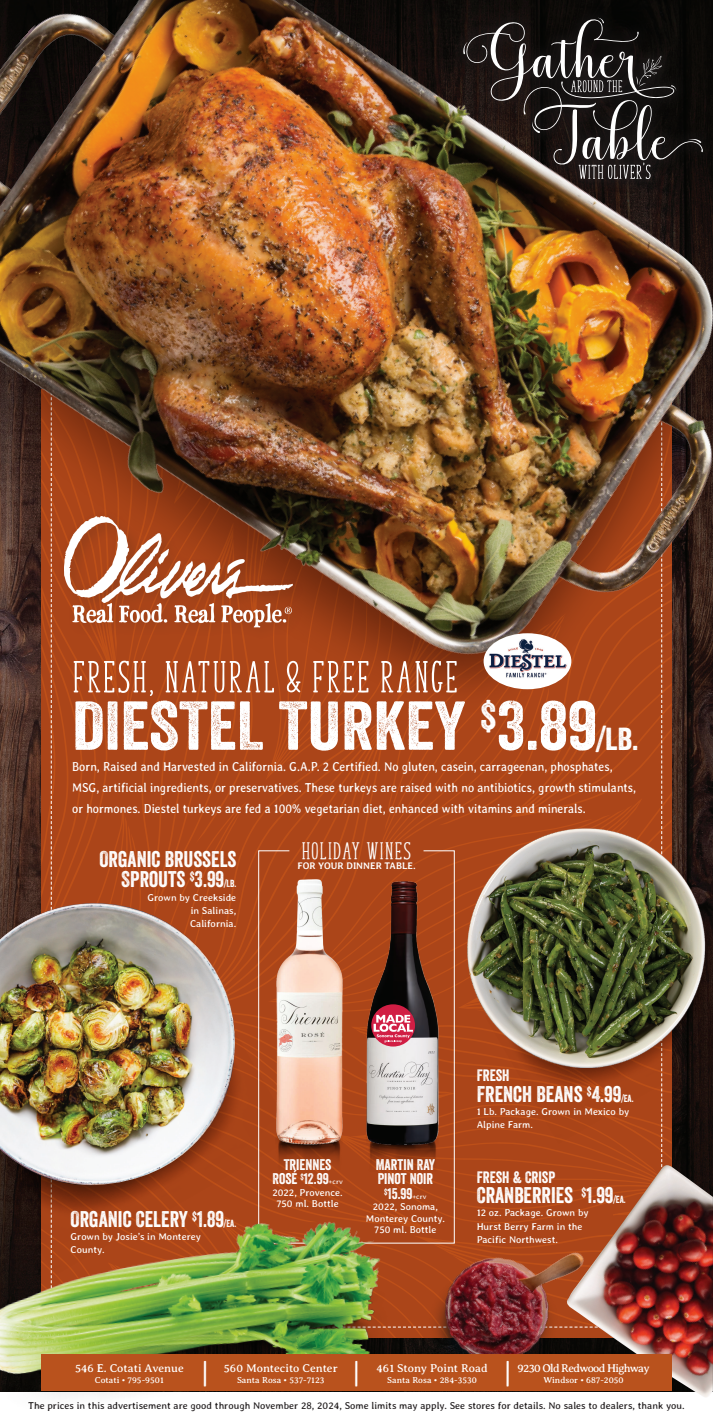
<style>
.page{position:relative;width:713px;height:1417px;background:#fff}
.page>*{position:absolute;margin:0;border:0;box-sizing:border-box;transform-origin:0 0}
.t1{font:66.8px "Veneer";color:#fff;scale:1.1 1}
.t2{font:50.9px "Mistletoe Sans";letter-spacing:.02em;color:#fff}
.t3{font:28.5px "Averia Serif GWF";color:#fff}
.t4{font:27.5px "Mistletoe Sans";letter-spacing:.02em;color:#fff;scale:1.1 1}
.t5{font:22px/20.8px "Veneer";color:#fff;text-align:right}
.t6{font:16px "Veneer";color:#fff}
.t7{font:15px/14.9px "Veneer";color:#fff;text-align:center}
.Feature_Body{font:13px/21px "Averia GWF";color:#fff;scale:.9 1}
.t8{font:11.5px "Averia Serif GWF";color:#fff}
.t9{font:11.5px "Averia Serif GWF";letter-spacing:-.06em;color:#fff}
.Sub_Header{font:10px/13.1px "Averia GWF";color:#fff}
.t10{font:10px "Averia GWF";color:#231f20}
.t11{font:700 9.6px "Averia GWF";color:#fff}
.t12{font:8.8px "Averia Serif GWF";color:#fff}
.s1{font-size:30.8px}
.s2{font-size:10px}
.s3{font-family:"Averia GWF";font-weight:300;font-size:7.1px}
</style>
<div class="page">
<img style="left:0;top:0;width:712px;height:831px">
<div style="left:449px;top:4px;width:263px;height:189px;background:#231f20;opacity:.8"></div>
<svg style="left:463px;top:18px;width:239px;height:161px;background:#35312e"></svg>
<img style="left:41px;top:376px;width:630px;height:819px">
<img style="left:565px;top:1165px;width:147px;height:232px">
<img style="left:405px;top:1195px;width:211px;height:202px">
<img style="left:485px;top:901px;width:227px;height:242px">
<div style="left:57px;top:509px;width:249px;height:132px;background:#231f20;opacity:.2"></div>
<img style="left:65px;top:517px;width:227px;height:110px">
<img style="left:466px;top:827px;width:238px;height:240px">
<img style="left:483px;top:633px;width:88px;height:56px">
<img style="left:0;top:1009px;width:257px;height:194px">
<img style="left:0;top:903px;width:235px;height:283px">
<svg style="left:257px;top:849px;width:198px;height:394px;background:#ad6445"></svg>
<img style="left:0;top:1203px;width:405px;height:193px">
<div style="left:41px;top:1354px;width:630px;height:36px;background:#b9521d"></div>
<p class="t2" style="left:72px;top:648px;width:387px">FRESH, NATURAL &amp; FREE RANGE</p>
<p class="t1" style="left:72px;top:685px;width:516px">DIESTEL TURKEY <sup>$</sup>3.89<span class="s1">/LB.</span></p>
<p class="Feature_Body" style="left:72px;top:755px;width:628px">Born, Raised and Harvested in California. G.A.P. 2 Certified. No gluten, casein, carrageenan, phosphates,<br>MSG, artificial ingredients, or preservatives. These turkeys are raised with no antibiotics, growth stimulants, or hormones. Diestel turkeys are fed a 100% vegetarian diet, enhanced with vitamins and minerals.</p>
<p class="t4" style="left:301px;top:835px;width:101px">HOLIDAY WINES</p>
<p class="t11" style="left:297px;top:859px;width:120px">FOR YOUR DINNER TABLE.</p>
<p class="t5" style="left:99px;top:848px;width:138px">ORGANIC BRUSSELS<br>SPROUTS <sup>$</sup>3.99<span class="s2">/LB.</span></p>
<p class="Sub_Header" style="left:147px;top:890px;width:90px">Grown by Creekside</p>
<p class="Sub_Header" style="left:190px;top:903px;width:47px">in Salinas,</p>
<p class="Sub_Header" style="left:190px;top:916px;width:48px">California.</p>
<p class="t5" style="left:71px;top:1208px;width:167px">ORGANIC CELERY <sup>$</sup>1.89<span class="s2">/EA.</span></p>
<p class="Sub_Header" style="left:71px;top:1230px;width:132px">Grown by Josie’s in Monterey<br>County.</p>
<p class="t7" style="left:283px;top:1156px;width:49px">TRIENNES</p>
<p class="t7" style="left:272px;top:1171px;width:72px">ROSÉ <sup>$</sup>12.99<span class="s3">+crv</span></p>
<p class="Sub_Header" style="left:272px;top:1185px;width:72px">2022, Provence.</p>
<p class="Sub_Header" style="left:276px;top:1196px;width:64px">750 ml. Bottle</p>
<p class="t7" style="left:375px;top:1156px;width:61px">MARTIN RAY</p>
<p class="t7" style="left:377px;top:1171px;width:57px">PINOT NOIR <sup>$</sup>15.99<span class="s3">+crv</span></p>
<p class="Sub_Header" style="left:372px;top:1200px;width:67px">2022, Sonoma,</p>
<p class="Sub_Header" style="left:365px;top:1211px;width:80px">Monterey County.</p>
<p class="Sub_Header" style="left:374px;top:1222px;width:64px">750 ml. Bottle</p>
<p class="t6" style="left:476px;top:1065px;width:34px">FRESH</p>
<p class="t5" style="left:476px;top:1083px;width:158px">FRENCH BEANS <sup>$</sup>4.99<span class="s2">/EA.</span></p>
<p class="Sub_Header" style="left:476px;top:1104px;width:154px">1 Lb. Package. Grown in Mexico by<br>Alpine Farm.</p>
<p class="t6" style="left:476px;top:1166px;width:80px">FRESH &amp; CRISP</p>
<p class="t5" style="left:476px;top:1184px;width:150px">CRANBERRIES <sup>$</sup>1.99<span class="s2">/EA.</span></p>
<p class="Sub_Header" style="left:476px;top:1206px;width:113px">12 oz. Package. Grown by</p>
<p class="Sub_Header" style="left:476px;top:1219px;width:107px">Hurst Berry Farm in the</p>
<p class="Sub_Header" style="left:476px;top:1232px;width:83px">Pacific Northwest.</p>
<p class="t8" style="left:75px;top:1361px;width:110px">546 E. Cotati Avenue</p>
<p class="t12" style="left:95px;top:1374px;width:70px">Cotati • 795-9501</p>
<p class="t3" style="left:201px;top:1355px;width:9px">|</p>
<p class="t3" style="left:352px;top:1355px;width:9px">|</p>
<p class="t3" style="left:503px;top:1355px;width:9px">|</p>
<p class="t8" style="left:376px;top:1361px;width:113px">461 Stony Point Road</p>
<p class="t12" style="left:387px;top:1374px;width:91px">Santa Rosa • 284-3530</p>
<p class="t8" style="left:224px;top:1361px;width:115px">560 Montecito Center</p>
<p class="t12" style="left:237px;top:1374px;width:89px">Santa Rosa • 537-7123</p>
<p class="t9" style="left:517px;top:1361px;width:134px">9230 Old Redwood Highway</p>
<p class="t12" style="left:543px;top:1374px;width:82px">Windsor • 687-2050</p>
<p class="t10" style="left:28px;top:1399px;width:657px">The prices in this advertisement are good through November 28, 2024, Some limits may apply. See stores for details. No sales to dealers, thank you.</p>
</div>
